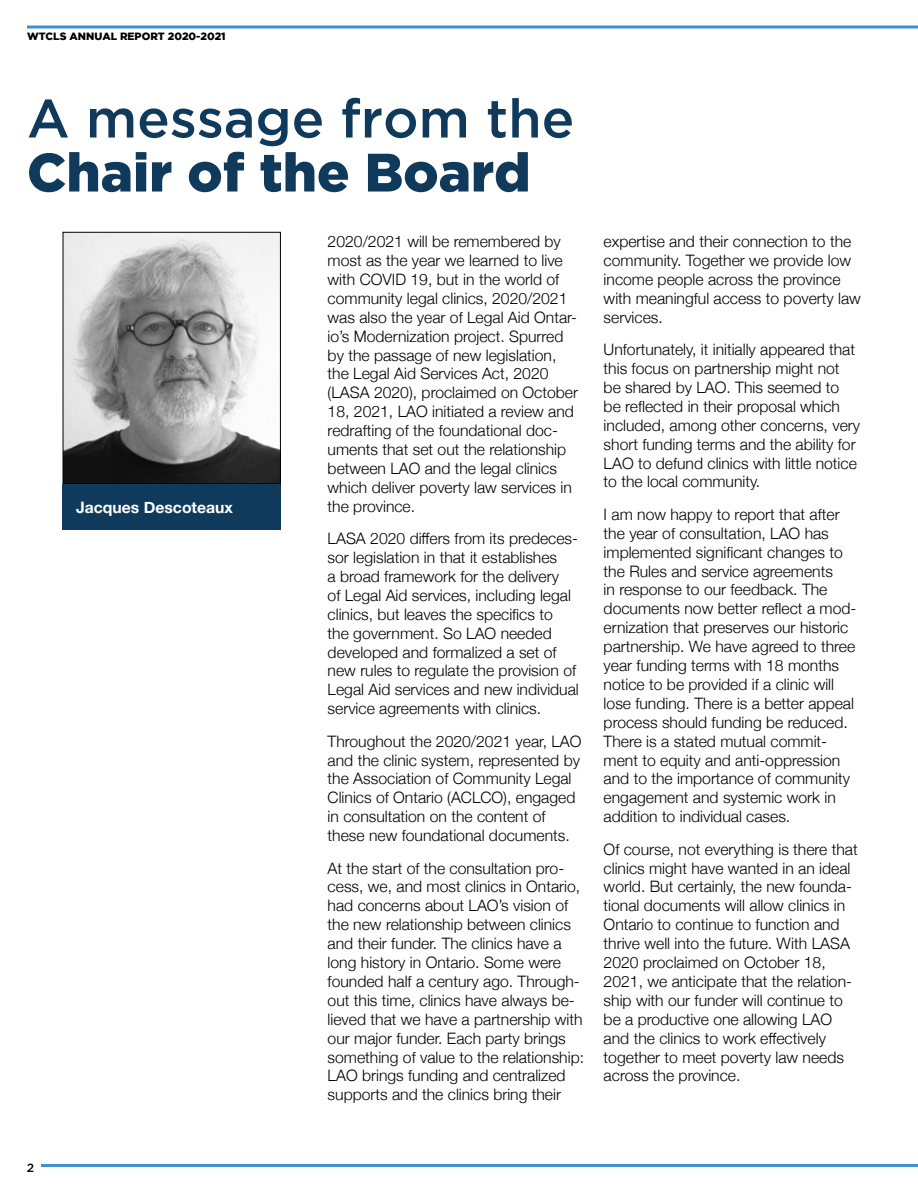
<style>
.page{position:relative;width:918px;height:1188px;background:#fff}
.page>*{position:absolute;margin:0;border:0;box-sizing:border-box;transform-origin:0 0}
.t1{font:500 54px "Gotham";color:#103a5b}
.t2{font:900 54px "Gotham";color:#103a5b}
.t3{font:300 15.75px/18.9px "Helvetica Neue";color:#000}
.t4{font:700 15.75px "Helvetica Neue";color:#fff}
.t5{font:500 12px "Gotham";color:#000}
.t6{font:900 10.5px "Gotham";color:#000}
</style>
<div class="page">
<hr style="left:27px;top:26px;width:891px;height:2px;background:#418fcd">
<hr style="left:41px;top:1164px;width:877px;height:3px;background:#418fcd">
<img style="left:65px;top:234px;width:214px;height:248px">
<div style="left:63px;top:232px;width:218px;height:252px;border:1px solid #000"></div>
<div style="left:63px;top:484px;width:218px;height:46px;background:#103a5b"></div>
<p class="t6" style="left:27px;top:30px;width:200px">WTCLS ANNUAL REPORT 2020-2021</p>
<h1 class="t1" style="left:27px;top:88px;width:549px">A message from the</h1>
<h1 class="t2" style="left:27px;top:141px;width:505px">Chair of the Board</h1>
<p class="t4" style="left:76px;top:495px;width:158px">Jacques Descoteaux</p>
<p class="t3" style="left:328px;top:231px;width:252px">2020/2021 will be remembered by most as the year we learned to live with COVID 19, but in the world of community legal clinics, 2020/2021 was also the year of Legal Aid Ontar&shy;io’s Modernization project. Spurred by the passage of new legislation, the Legal Aid Services Act, 2020 (LASA 2020), proclaimed on October 18, 2021, LAO initiated a review and redrafting of the foundational doc&shy;uments that set out the relationship between LAO and the legal clinics which deliver poverty law services in the province.</p>
<p class="t3" style="left:328px;top:528px;width:253px">LASA 2020 differs from its predeces&shy;sor legislation in that it establishes<br>a broad framework for the delivery<br>of Legal Aid services, including legal clinics, but leaves the specifics to<br>the government. So LAO needed developed and formalized a set of new rules to regulate the provision of Legal Aid services and new individual service agreements with clinics.</p>
<p class="t3" style="left:328px;top:730px;width:255px">Throughout the 2020/2021 year, LAO and the clinic system, represented by the Association of Community Legal Clinics of Ontario (ACLCO), engaged in consultation on the content of these new foundational documents.</p>
<p class="t3" style="left:328px;top:857px;width:258px">At the start of the consultation pro&shy;cess, we, and most clinics in Ontario, had concerns about LAO’s vision of the new relationship between clinics and their funder. The clinics have a long history in Ontario. Some were founded half a century ago. Through&shy;out this time, clinics have always be&shy;lieved that we have a partnership with our major funder. Each party brings something of value to the relationship:<br>LAO brings funding and centralized supports and the clinics bring their</p>
<p class="t3" style="left:604px;top:231px;width:259px">expertise and their connection to the community. Together we provide low income people across the province with meaningful access to poverty law services.</p>
<p class="t3" style="left:604px;top:339px;width:258px">Unfortunately, it initially appeared that this focus on partnership might not be shared by LAO. This seemed to be reflected in their proposal which included, among other concerns, very short funding terms and the ability for LAO to defund clinics with little notice to the local community.</p>
<p class="t3" style="left:604px;top:504px;width:254px">I am now happy to report that after the year of consultation, LAO has implemented significant changes to the Rules and service agreements<br>in response to our feedback. The documents now better reflect a mod&shy;ernization that preserves our historic partnership. We have agreed to three year funding terms with 18 months notice to be provided if a clinic will lose funding. There is a better appeal process should funding be reduced.<br>There is a stated mutual commit&shy;ment to equity and anti-oppression and to the importance of community engagement and systemic work in addition to individual cases.</p>
<p class="t3" style="left:604px;top:838px;width:256px">Of course, not everything is there that clinics might have wanted in an ideal world. But certainly, the new founda&shy;tional documents will allow clinics in Ontario to continue to function and thrive well into the future. With LASA 2020 proclaimed on October 18, 2021, we anticipate that the relation&shy;ship with our funder will continue to be a productive one allowing LAO and the clinics to work effectively together to meet poverty law needs across the province.</p>
<p class="t5" style="left:27px;top:1161px;width:9px">2</p>
</div>
